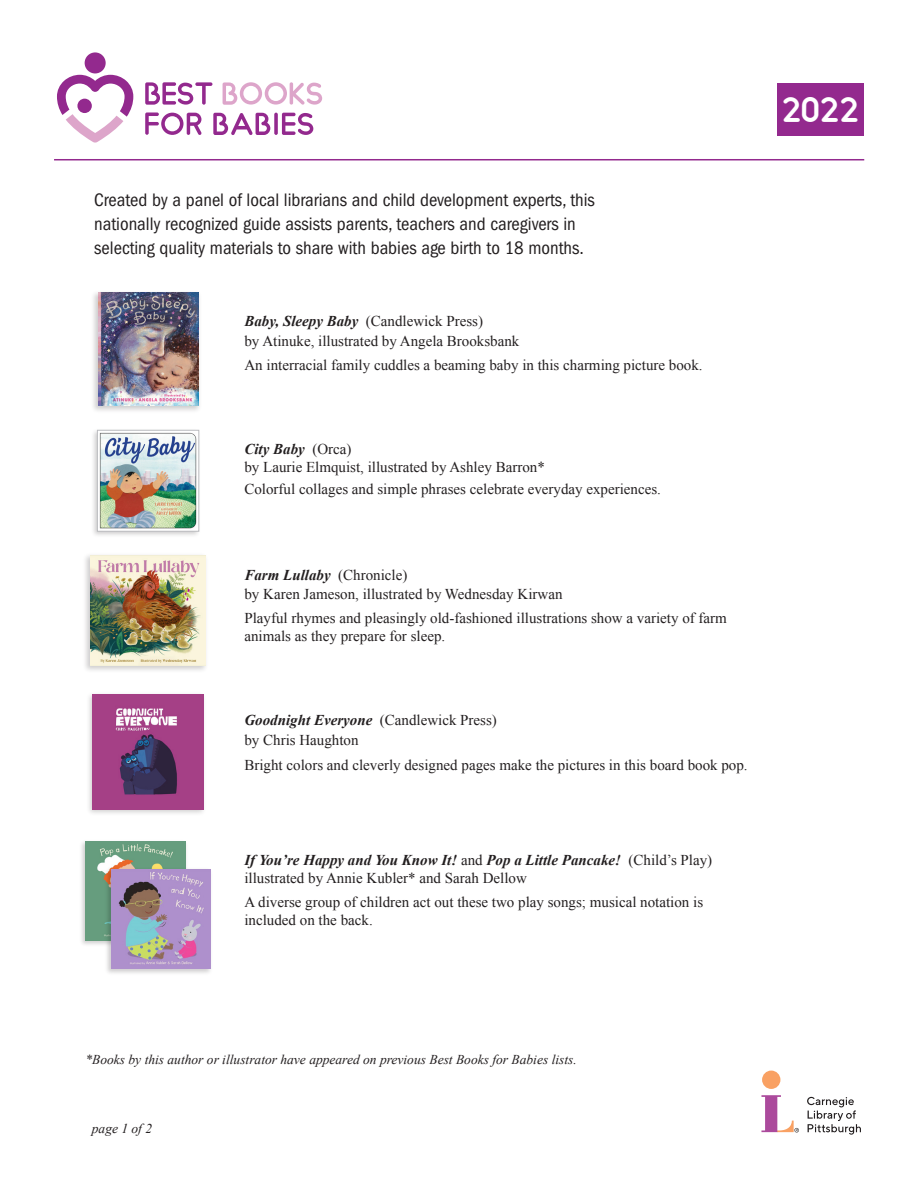
<style>
.page{position:relative;width:918px;height:1188px;background:#fff}
.page>*{position:absolute;margin:0;border:0;box-sizing:border-box;transform-origin:0 0}
.t1{font:33px "Somatic Rounded";color:#fff}
.t2{font:condensed 18.75px/24px "Franklin Gothic";color:#231f20}
.t3{font:15px/18px "Times New Roman";color:#231f20}
.t4{font:italic 13.5px "Times New Roman";color:#231f20}
.s1{font-weight:700;font-style:italic}
</style>
<div class="page">
<img style="left:81px;top:842px;width:22px;height:103px">
<img style="left:85px;top:841px;width:101px;height:100px">
<img style="left:103px;top:866px;width:108px;height:107px">
<img style="left:111px;top:869px;width:100px;height:99px">
<svg style="left:807px;top:1097px;width:54px;height:38px"></svg>
<div style="left:762px;top:1071px;width:18px;height:18px;background:#f9a163;border-radius:50%"></div>
<svg style="left:761px;top:1095px;width:38px;height:37px"></svg>
<hr style="left:54px;top:159px;width:810px;height:1px;background:#93298e">
<div style="left:85px;top:52px;width:21px;height:21px;background:#93298e;border-radius:50%"></div>
<svg style="left:57px;top:75px;width:76px;height:68px"></svg>
<svg style="left:145px;top:82px;width:67px;height:23px"></svg>
<svg style="left:223px;top:82px;width:99px;height:23px"></svg>
<svg style="left:145px;top:112px;width:57px;height:23px"></svg>
<svg style="left:274px;top:113px;width:4px;height:22px"></svg>
<svg style="left:282px;top:113px;width:32px;height:22px"></svg>
<svg style="left:213px;top:113px;width:57px;height:22px"></svg>
<div style="left:777px;top:83px;width:87px;height:53px;background:#93298e"></div>
<img style="left:98px;top:292px;width:101px;height:114px">
<img style="left:93px;top:429px;width:107px;height:106px">
<img style="left:99px;top:432px;width:98px;height:97px">
<div style="left:97px;top:430px;width:102px;height:101px;border:1px solid #bcbdc0"></div>
<img style="left:90px;top:555px;width:116px;height:111px">
<img style="left:89px;top:694px;width:115px;height:120px">
<img style="left:93px;top:694px;width:111px;height:115px">
<p class="t2" style="left:94px;top:188px;width:502px">Created by a panel of local librarians and child development experts, this nationally recognized guide assists parents, teachers and caregivers in selecting quality materials to share with babies age birth to 18 months.</p>
<p class="t3" style="left:244px;top:311px;width:276px;line-height:19.5px"><span class="s1">Baby, Sleepy Baby</span> (Candlewick Press)<br>by Atinuke, illustrated by Angela Brooksbank</p>
<p class="t3" style="left:244px;top:356px;width:460px">An interracial family cuddles a beaming baby in this charming picture book.</p>
<p class="t3" style="left:244px;top:440px;width:302px"><span class="s1">City Baby</span> (Orca)<br>by Laurie Elmquist, illustrated by Ashley Barron*</p>
<p class="t3" style="left:244px;top:480px;width:418px">Colorful collages and simple phrases celebrate everyday experiences.</p>
<p class="t3" style="left:244px;top:565px;width:320px;line-height:19.5px"><span class="s1">Farm Lullaby</span> (Chronicle)<br>by Karen Jameson, illustrated by Wednesday Kirwan</p>
<p class="t3" style="left:244px;top:609px;width:484px">Playful rhymes and pleasingly old-fashioned illustrations show a variety of farm animals as they prepare for sleep.</p>
<p class="t3" style="left:244px;top:710px;width:254px;line-height:19.5px"><span class="s1">Goodnight Everyone</span> (Candlewick Press) by Chris Haughton</p>
<p class="t3" style="left:244px;top:756px;width:505px">Bright colors and cleverly designed pages make the pictures in this board book pop.</p>
<p class="t3" style="left:244px;top:851px;width:469px"><span class="s1">If You’re Happy and You Know It!</span> and <span class="s1">Pop a Little Pancake!</span> (Child’s Play) illustrated by Annie Kubler* and Sarah Dellow</p>
<p class="t3" style="left:244px;top:893px;width:460px">A diverse group of children act out these two play songs; musical notation is included on the back.</p>
<h1 class="t1" style="left:783px;top:96px;width:79px">2022</h1>
<p class="t4" style="left:85px;top:1050px;width:493px">*Books by this author or illustrator have appeared on previous Best Books for Babies lists.</p>
<p class="t4" style="left:92px;top:1119px;width:62px">page 1 of 2</p>
</div>
